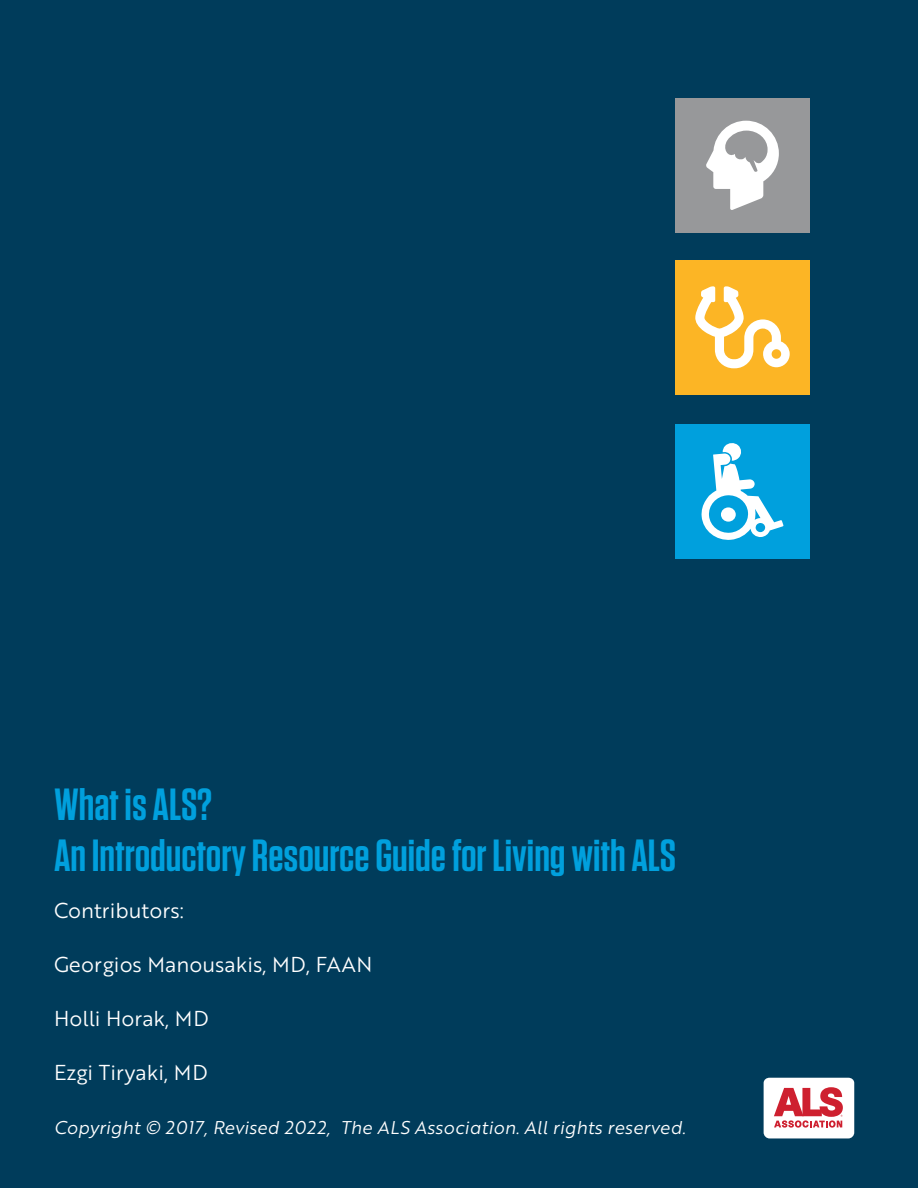
<style>
.page{position:relative;width:918px;height:1188px;background:#003c5b}
.page>*{position:absolute;margin:0;border:0;box-sizing:border-box;transform-origin:0 0}
.t1{font:600 45px/51px "Tungsten";color:#00a0dd}
.t2{font:21px "Brother 1816 Book";color:#fff}
.t3{font:18px "Brother 1816 Book Italic";letter-spacing:.01em;color:#fff}
</style>
<div class="page">
<div style="left:675px;top:98px;width:135px;height:135px;background:#97989a"></div>
<svg style="left:706px;top:121px;width:73px;height:89px"></svg>
<div style="left:675px;top:260px;width:135px;height:135px;background:#fcb525"></div>
<svg style="left:695px;top:286px;width:95px;height:82px"></svg>
<div style="left:675px;top:424px;width:135px;height:135px;background:#00a0dd"></div>
<svg style="left:702px;top:443px;width:81px;height:97px"></svg>
<div style="left:764px;top:1078px;width:90px;height:60px;background:#fff;border-radius:6px"></div>
<svg style="left:774px;top:1087px;width:69px;height:41px"></svg>
<h1 class="t1" style="left:54px;top:780px;width:624px">What is ALS?<br>An Introductory Resource Guide for Living with ALS</h1>
<p class="t2" style="left:54px;top:895px;width:131px">Contributors:</p>
<p class="t2" style="left:54px;top:949px;width:320px">Georgios Manousakis, MD, FAAN</p>
<p class="t2" style="left:54px;top:1003px;width:156px">Holli Horak, MD</p>
<p class="t2" style="left:54px;top:1057px;width:155px">Ezgi Tiryaki, MD</p>
<p class="t3" style="left:54px;top:1114px;width:633px">Copyright © 2017, Revised 2022, The ALS Association. All rights reserved.</p>
</div>
